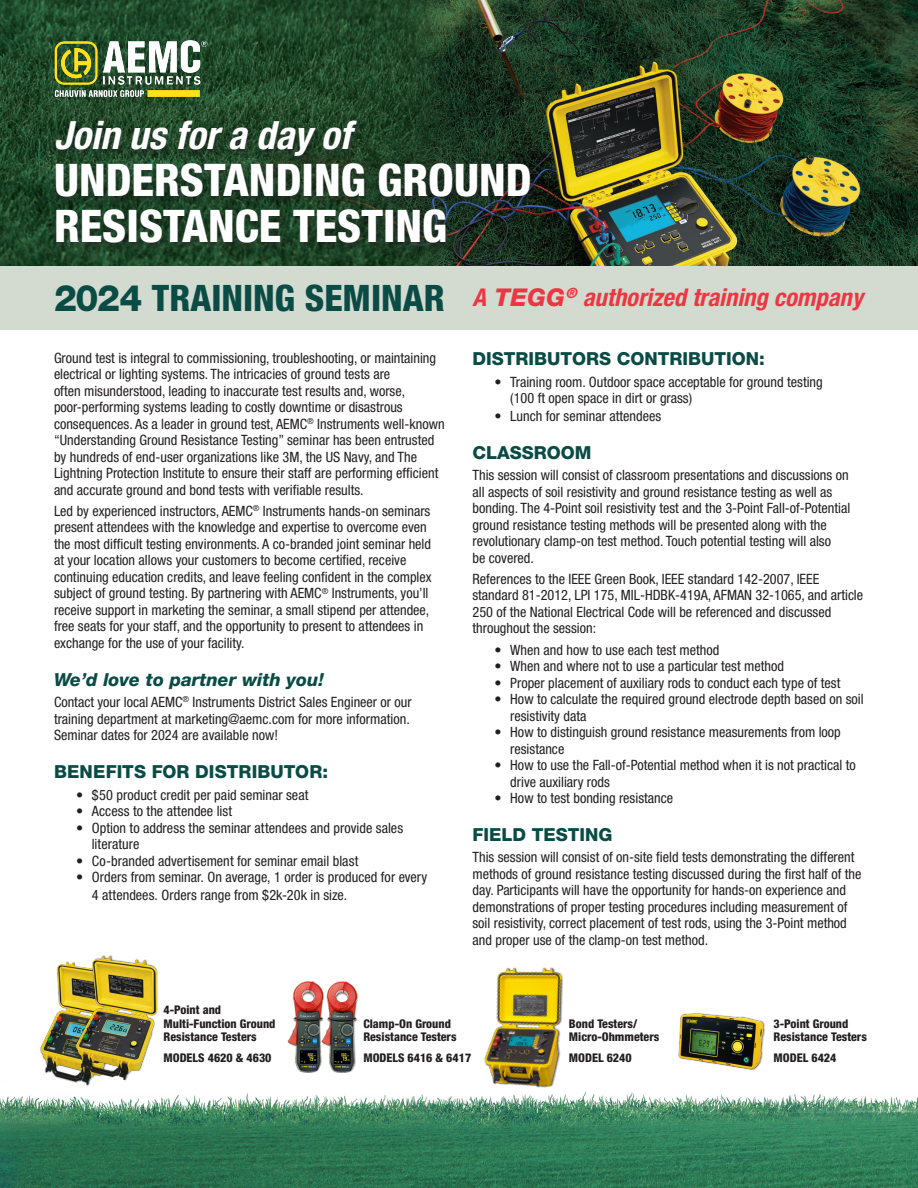
<style>
.page{position:relative;width:918px;height:1188px;background:#fff}
.page>*{position:absolute;margin:0;border:0;box-sizing:border-box;transform-origin:0 0}
.t1{font:800 condensed 45px/46.5px "Helvetica Neue LT Std";color:#fff}
.t2{font:italic 700 condensed 39px "Helvetica Neue LT Std";color:#fff}
.subheading{font:800 condensed 36.6px "Helvetica Neue LT Std";color:#0a4c45}
.t3{font:italic 700 condensed 24.6px "Helvetica Neue LT Std";color:#ee3642}
.subheading-2{font:800 18px "Helvetica Neue LT Std";color:#0a4c45}
.subheading-3{font:italic 800 18px "Helvetica Neue LT Std";color:#0a4c45}
.body{font:condensed 14.25px/16.5px "Helvetica Neue LT Std";color:#231f20}
.picture_text{font:800 condensed 12px/13.5px "Helvetica Neue LT Std";color:#231f20}
.s1{font-stretch:normal}
.s2{font-weight:800;font-stretch:normal}
</style>
<div class="page">
<img style="left:0;top:1092px;width:918px;height:96px">
<img style="left:0;top:0;width:918px;height:266px">
<div style="left:0;top:266px;width:918px;height:64px;background:#d3dbd0"></div>
<div style="left:51px;top:117px;width:489px;height:138px;background:#231f20;opacity:.5"></div>
<img style="left:54px;top:40px;width:153px;height:57px">
<img style="left:41px;top:961px;width:88px;height:133px">
<div style="left:76px;top:955px;width:82px;height:126px;background:#231f20;opacity:.58"></div>
<img style="left:77px;top:956px;width:79px;height:123px">
<img style="left:287px;top:981px;width:34px;height:92px">
<div style="left:322px;top:982px;width:36px;height:91px;background:#231f20;opacity:.58"></div>
<img style="left:321px;top:981px;width:36px;height:92px">
<img style="left:463px;top:967px;width:125px;height:133px">
<img style="left:678px;top:1013px;width:87px;height:57px">
<p class="t2" style="left:54px;top:112px;width:299px">Join us for a day of</p>
<p class="t1" style="left:54px;top:156px;width:479px">UNDERSTANDING GROUND<br>RESISTANCE TESTING</p>
<p class="subheading" style="left:54px;top:275px;width:392px"><span class="s1">2024</span> TRAINING SEMINAR</p>
<p class="body" style="left:54px;top:349px;width:392px">Ground test is integral to commissioning, troubleshooting, or maintaining electrical or lighting systems. The intricacies of ground tests are<br>often misunderstood, leading to inaccurate test results and, worse, poor-performing systems leading to costly downtime or disastrous consequences. As a leader in ground test, AEMC<sup>®</sup> Instruments well-known “Understanding Ground Resistance Testing” seminar has been entrusted by hundreds of end-user organizations like 3M, the US Navy, and The Lightning Protection Institute to ensure their staff are performing efficient and accurate ground and bond tests with verifiable results.</p>
<p class="body" style="left:54px;top:502px;width:379px">Led by experienced instructors, AEMC<sup>®</sup> Instruments hands-on seminars present attendees with the knowledge and expertise to overcome even the most difficult testing environments. A co-branded joint seminar held at your location allows your customers to become certified, receive continuing education credits, and leave feeling confident in the complex subject of ground testing. By partnering with AEMC<sup>®</sup> Instruments, you’ll receive support in marketing the seminar, a small stipend per attendee, free seats for your staff, and the opportunity to present to attendees in exchange for the use of your facility.</p>
<p class="subheading-3" style="left:54px;top:669px;width:272px">We’d love to partner with you!</p>
<p class="body" style="left:54px;top:694px;width:359px">Contact your local AEMC<sup>®</sup> Instruments District Sales Engineer or our training department at marketing@aemc.com for more information.<br>Seminar dates for 2024 are available now!</p>
<p class="subheading-2" style="left:54px;top:761px;width:276px">BENEFITS FOR DISTRIBUTOR:</p>
<p class="body" style="left:76px;top:786px;width:234px">• $50 product credit per paid seminar seat</p>
<p class="body" style="left:76px;top:803px;width:157px">• Access to the attendee list</p>
<p class="body" style="left:92px;top:819px;width:313px;text-indent:-16px">• Option to address the seminar attendees and provide sales literature</p>
<p class="body" style="left:76px;top:852px;width:284px">• Co-branded advertisement for seminar email blast</p>
<p class="body" style="left:92px;top:868px;width:337px;line-height:18px;text-indent:-16px">• Orders from seminar. On average, 1 order is produced for every<br>4 attendees. Orders range from $2k-20k in size.</p>
<p class="t3" style="left:472px;top:283px;width:392px">A <span class="s2">TEGG</span><sup>®</sup> authorized training company</p>
<p class="subheading-2" style="left:472px;top:348px;width:294px">DISTRIBUTORS CONTRIBUTION:</p>
<p class="body" style="left:510px;top:373px;width:314px;text-indent:-16px">• Training room. Outdoor space acceptable for ground testing (100 ft open space in dirt or grass)</p>
<p class="body" style="left:495px;top:408px;width:168px">• Lunch for seminar attendees</p>
<p class="subheading-2" style="left:472px;top:442px;width:121px">CLASSROOM</p>
<p class="body" style="left:472px;top:467px;width:379px">This session will consist of classroom presentations and discussions on all aspects of soil resistivity and ground resistance testing as well as bonding. The 4-Point soil resistivity test and the 3-Point Fall-of-Potential ground resistance testing methods will be presented along with the revolutionary clamp-on test method. Touch potential testing will also<br>be covered.</p>
<p class="body" style="left:472px;top:571px;width:392px">References to the IEEE Green Book, IEEE standard 142-2007, IEEE standard 81-2012, LPI 175, MIL-HDBK-419A, AFMAN 32-1065, and article 250 of the National Electrical Code will be referenced and discussed throughout the session:</p>
<p class="body" style="left:495px;top:641px;width:226px">• When and how to use each test method</p>
<p class="body" style="left:495px;top:658px;width:291px">• When and where not to use a particular test method</p>
<p class="body" style="left:495px;top:674px;width:347px">• Proper placement of auxiliary rods to conduct each type of test</p>
<p class="body" style="left:510px;top:691px;width:355px;text-indent:-16px">• How to calculate the required ground electrode depth based on soil resistivity data</p>
<p class="body" style="left:510px;top:724px;width:332px;text-indent:-16px">• How to distinguish ground resistance measurements from loop resistance</p>
<p class="body" style="left:510px;top:757px;width:347px;text-indent:-16px">• How to use the Fall-of-Potential method when it is not practical to drive auxiliary rods</p>
<p class="body" style="left:495px;top:790px;width:180px">• How to test bonding resistance</p>
<p class="subheading-2" style="left:472px;top:824px;width:142px">FIELD TESTING</p>
<p class="body" style="left:472px;top:849px;width:390px">This session will consist of on-site field tests demonstrating the different methods of ground resistance testing discussed during the first half of the day. Participants will have the opportunity for hands-on experience and demonstrations of proper testing procedures including measurement of soil resistivity, correct placement of test rods, using the 3-Point method and proper use of the clamp-on test method.</p>
<p class="picture_text" style="left:164px;top:1003px;width:113px">4-Point and<br>Multi-Function Ground<br>Resistance Testers</p>
<p class="picture_text" style="left:164px;top:1050px;width:109px">MODELS 4620 &amp; 4630</p>
<p class="picture_text" style="left:363px;top:1017px;width:95px">Clamp-On Ground<br>Resistance Testers</p>
<p class="picture_text" style="left:363px;top:1050px;width:109px">MODELS 6416 &amp; 6417</p>
<p class="picture_text" style="left:569px;top:1017px;width:92px">Bond Testers/<br>Micro-Ohmmeters</p>
<p class="picture_text" style="left:569px;top:1050px;width:64px">MODEL 6240</p>
<p class="picture_text" style="left:774px;top:1017px;width:95px">3-Point Ground<br>Resistance Testers</p>
<p class="picture_text" style="left:774px;top:1050px;width:64px">MODEL 6424</p>
</div>
